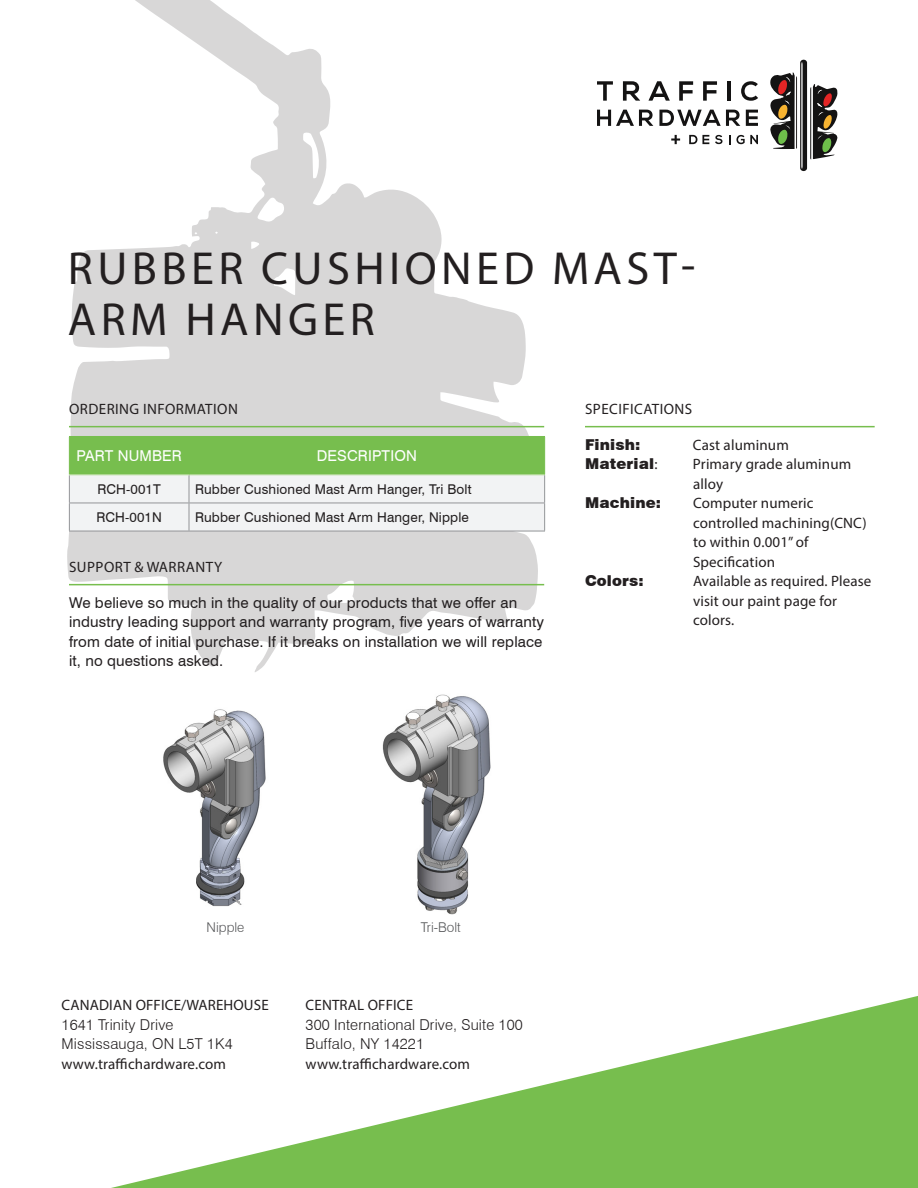
<style>
.page{position:relative;width:918px;height:1188px;background:#fff}
.page>*{position:absolute;margin:0;border:0;box-sizing:border-box;transform-origin:0 0}
.t1{font:46.5px/51px "Myriad Pro";letter-spacing:.095em;color:#231f20}
.body{font:15px/19.5px "Swiss 721 BT";letter-spacing:.01em;color:#231f20}
.body_-_specification{font:15px/19.5px "Myriad Pro";letter-spacing:.01em;color:#231f20}
.body-2{font:15px "Myriad Pro";letter-spacing:.01em;color:#231f20}
.body-3{font:300 15px "Swiss 721 BT";letter-spacing:.01em;color:#231f20}
.H2_-_subheads{font:15px "Myriad Pro";letter-spacing:.03em;color:#231f20}
.body_-_specification-2{font:900 15px "Swiss 721 BT";letter-spacing:.01em;color:#231f20}
.table_header{font:15px "Swiss 721 BT";letter-spacing:.01em;color:#fff}
.table_copy{font:13.5px "Swiss 721 BT";letter-spacing:.01em;color:#231f20}
.t2{font:300 13.5px "Swiss 721 BT";color:#57585a}
.s1{font-family:"Myriad Pro";font-weight:400}
</style>
<div class="page">
<svg style="left:67px;top:0;width:471px;height:672px;fill:#d8d7d7"></svg>
<div style="left:800px;top:60px;width:7px;height:111px;background:#141313;border-radius:3px"></div>
<svg style="left:770px;top:62px;width:33px;height:107px"></svg>
<svg style="left:810px;top:84px;width:27px;height:76px"></svg>
<svg style="left:597px;top:110px;width:56px;height:16px"></svg>
<svg style="left:659px;top:110px;width:81px;height:16px"></svg>
<svg style="left:746px;top:110px;width:12px;height:16px"></svg>
<svg style="left:689px;top:135px;width:20px;height:9px"></svg>
<svg style="left:715px;top:135px;width:7px;height:9px"></svg>
<svg style="left:736px;top:135px;width:22px;height:9px"></svg>
<svg style="left:671px;top:135px;width:9px;height:9px"></svg>
<svg style="left:597px;top:81px;width:16px;height:20px"></svg>
<svg style="left:623px;top:81px;width:17px;height:20px"></svg>
<svg style="left:648px;top:81px;width:22px;height:20px"></svg>
<svg style="left:679px;top:81px;width:14px;height:20px"></svg>
<svg style="left:703px;top:81px;width:14px;height:20px"></svg>
<hr style="left:727px;top:81px;width:3px;height:20px;background:#141313">
<svg style="left:741px;top:81px;width:17px;height:20px"></svg>
<svg style="left:111px;top:996px;width:807px;height:192px"></svg>
<hr style="left:69px;top:426px;width:475px;height:1px;background:#77be4e">
<hr style="left:69px;top:584px;width:475px;height:1px;background:#77be4e">
<hr style="left:189px;top:531px;width:356px;height:1px;background:#939598">
<svg style="left:69px;top:437px;width:476px;height:94px"></svg>
<hr style="left:69px;top:436px;width:120px;height:1px;background:#77be4e">
<hr style="left:69px;top:437px;width:1px;height:38px;background:#77be4e">
<hr style="left:189px;top:436px;width:356px;height:1px;background:#77be4e">
<hr style="left:189px;top:437px;width:1px;height:38px;background:#77be4e">
<hr style="left:544px;top:437px;width:1px;height:38px;background:#77be4e">
<hr style="left:69px;top:475px;width:120px;height:1px;background:#bfdfa6">
<hr style="left:69px;top:503px;width:120px;height:1px;background:#939598">
<hr style="left:69px;top:531px;width:120px;height:1px;background:#939598">
<hr style="left:585px;top:426px;width:290px;height:1px;background:#77be4e">
<img style="left:163px;top:709px;width:103px;height:198px">
<img style="left:382px;top:694px;width:109px;height:221px">
<h1 class="t1" style="left:68px;top:242px;width:629px">RUBBER CUSHIONED MAST-<br>ARM HANGER</h1>
<p class="H2_-_subheads" style="left:69px;top:400px;width:170px">ORDERING INFORMATION</p>
<p class="table_header" style="left:76px;top:447px;width:107px">PART NUMBER</p>
<p class="table_header" style="left:317px;top:447px;width:102px">DESCRIPTION</p>
<p class="table_copy" style="left:97px;top:481px;width:65px">RCH-001T</p>
<p class="table_copy" style="left:195px;top:481px;width:278px">Rubber Cushioned Mast Arm Hanger, Tri Bolt</p>
<p class="table_copy" style="left:96px;top:509px;width:67px">RCH-001N</p>
<p class="table_copy" style="left:195px;top:509px;width:275px">Rubber Cushioned Mast Arm Hanger, Nipple</p>
<p class="H2_-_subheads" style="left:69px;top:558px;width:154px">SUPPORT &amp; WARRANTY</p>
<p class="body" style="left:69px;top:592px;width:477px">We believe so much in the quality of our products that we offer an industry leading support and warranty program, five years of warranty from date of initial purchase. If it breaks on installation we will replace it, no questions asked.</p>
<p class="H2_-_subheads" style="left:585px;top:400px;width:109px">SPECIFICATIONS</p>
<p class="body_-_specification-2" style="left:585px;top:435px;width:57px">Finish:</p>
<p class="body_-_specification" style="left:693px;top:435px;width:97px">Cast aluminum</p>
<p class="body_-_specification-2" style="left:585px;top:455px;width:74px">Material<span class="s1">:</span></p>
<p class="body_-_specification" style="left:693px;top:454px;width:160px">Primary grade aluminum alloy</p>
<p class="body_-_specification-2" style="left:585px;top:494px;width:78px">Machine:</p>
<p class="body_-_specification" style="left:693px;top:493px;width:175px">Computer numeric controlled machining(CNC) to within 0.001” of<br>Specification</p>
<p class="body_-_specification-2" style="left:585px;top:572px;width:60px">Colors:</p>
<p class="body_-_specification" style="left:693px;top:571px;width:180px">Available as required. Please visit our paint page for colors.</p>
<p class="t2" style="left:207px;top:919px;width:39px">Nipple</p>
<p class="t2" style="left:421px;top:919px;width:41px">Tri-Bolt</p>
<p class="body-2" style="left:62px;top:996px;width:209px">CANADIAN OFFICE/WAREHOUSE</p>
<p class="body-3" style="left:62px;top:1015px;width:113px">1641 Trinity Drive</p>
<p class="body-3" style="left:62px;top:1035px;width:173px">Mississauga, ON L5T 1K4</p>
<p class="body-2" style="left:62px;top:1055px;width:166px">www.traffichardware.com</p>
<p class="body-2" style="left:306px;top:996px;width:109px">CENTRAL OFFICE</p>
<p class="body-3" style="left:306px;top:1015px;width:219px">300 International Drive, Suite 100</p>
<p class="body-3" style="left:306px;top:1035px;width:120px">Buffalo, NY 14221</p>
<p class="body-2" style="left:306px;top:1055px;width:166px">www.traffichardware.com</p>
</div>
